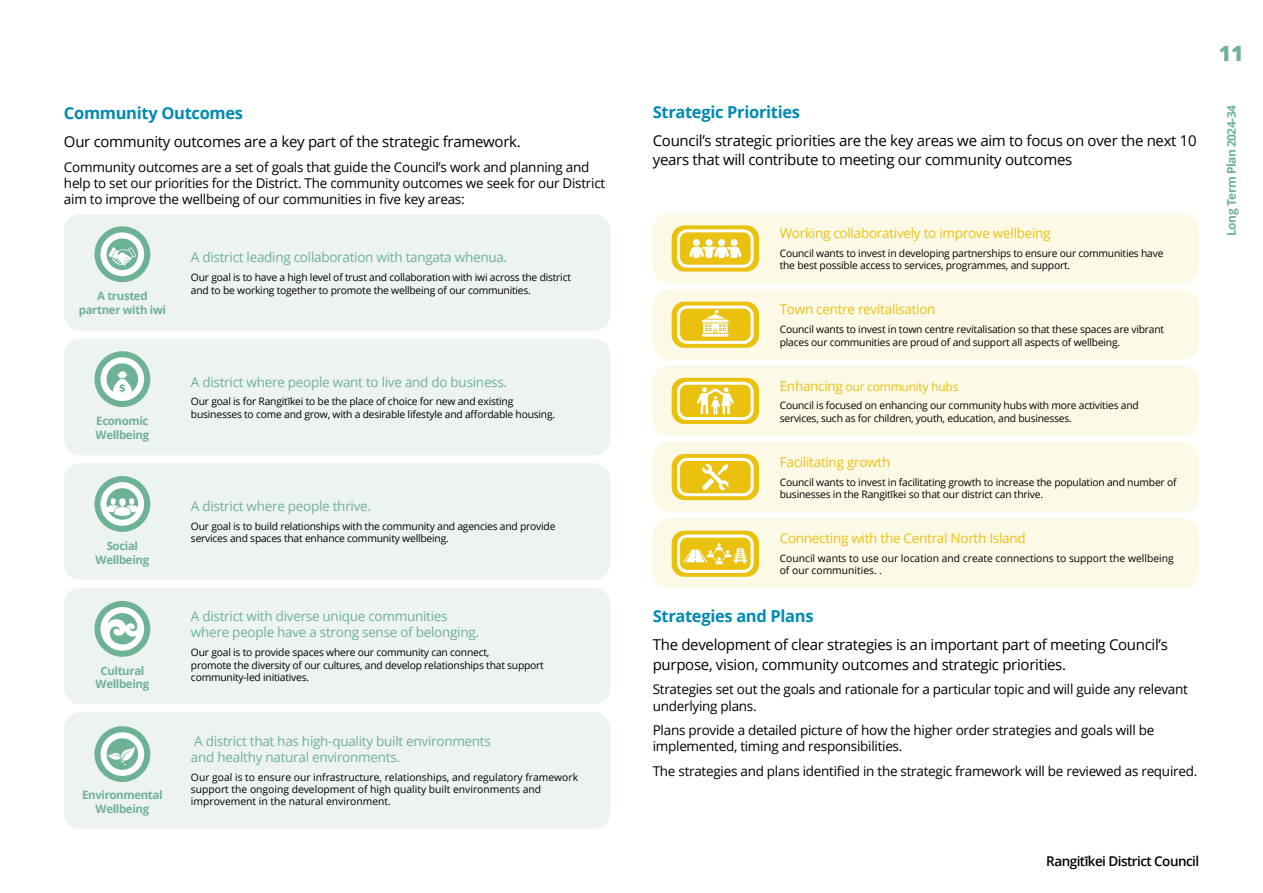
<style>
.page{position:relative;width:1263px;height:893px;background:#fff}
.page>*{position:absolute;margin:0;border:0;box-sizing:border-box;transform-origin:0 0}
.t1{font:800 21px "Open Sans";color:#6eb296}
.t2{font:700 16.5px "Open Sans";letter-spacing:-.02em;color:#008ab2}
.t3{font:15px/19.5px "Open Sans";letter-spacing:-.02em;color:#000}
.t4{font:13.5px/16.2px "Open Sans";letter-spacing:-.02em;color:#000}
.t5{font:13.5px/16px "Open Sans";letter-spacing:-.02em;color:#6eb296}
.t6{font:13.5px "Open Sans";letter-spacing:-.02em;color:#ebc10f}
.t7{font:600 13.5px "Open Sans";letter-spacing:-.04em;color:#000}
.t8{font:12px "Open Sans";letter-spacing:-.02em;color:#ebc10f}
.t9{font:700 12px "Open Sans";letter-spacing:-.04em;color:#6eb296}
.t10{font:700 11.4px/13.8px "Open Sans";letter-spacing:-.03em;color:#6eb296;text-align:center}
.t11{font:10.35px/12.3px "Open Sans";letter-spacing:-.02em;color:#000}
.t12{font:10.35px/12.3px "Open Sans";color:#000}
.s1{font-size:13.5px}
</style>
<div class="page">
<div style="left:64px;top:712px;width:546px;height:117px;background:#edf3ef;border-radius:16px"></div>
<div style="left:64px;top:214px;width:546px;height:117px;background:#edf3ef;border-radius:16px"></div>
<div style="left:64px;top:339px;width:546px;height:116px;background:#edf3ef;border-radius:16px"></div>
<div style="left:64px;top:588px;width:546px;height:116px;background:#edf3ef;border-radius:16px"></div>
<div style="left:64px;top:463px;width:546px;height:117px;background:#edf3ef;border-radius:16px"></div>
<div style="left:94px;top:226px;width:56px;height:56px;background:#6eb296;border-radius:50%"></div>
<svg style="left:100px;top:232px;width:44px;height:44px"></svg>
<div style="left:94px;top:351px;width:56px;height:56px;background:#6eb296;border-radius:50%"></div>
<svg style="left:100px;top:357px;width:44px;height:44px"></svg>
<div style="left:94px;top:476px;width:56px;height:56px;background:#6eb296;border-radius:50%"></div>
<svg style="left:100px;top:482px;width:44px;height:44px"></svg>
<div style="left:94px;top:601px;width:56px;height:56px;background:#6eb296;border-radius:50%"></div>
<svg style="left:100px;top:607px;width:44px;height:44px"></svg>
<div style="left:94px;top:726px;width:56px;height:56px;background:#6eb296;border-radius:50%"></div>
<svg style="left:101px;top:732px;width:43px;height:44px"></svg>
<div style="left:653px;top:214px;width:546px;height:69px;background:#fdf9e7;border-radius:16px"></div>
<div style="left:653px;top:290px;width:546px;height:70px;background:#fdf9e7;border-radius:16px"></div>
<div style="left:653px;top:518px;width:546px;height:70px;background:#fdf9e7;border-radius:16px"></div>
<div style="left:653px;top:442px;width:546px;height:70px;background:#fdf9e7;border-radius:16px"></div>
<div style="left:653px;top:366px;width:546px;height:70px;background:#fdf9e7;border-radius:16px"></div>
<div style="left:672px;top:225px;width:87px;height:47px;background:#ebc10f;border-radius:13px"></div>
<div style="left:677px;top:229px;width:77px;height:39px;border:3px solid #fff;border-radius:9px"></div>
<svg style="left:689px;top:247px;width:53px;height:11px"></svg>
<div style="left:705px;top:239px;width:8px;height:7px;background:#fff;border-radius:50%"></div>
<div style="left:718px;top:239px;width:7px;height:7px;background:#fff;border-radius:50%"></div>
<div style="left:731px;top:239px;width:7px;height:7px;background:#fff;border-radius:50%"></div>
<div style="left:693px;top:239px;width:7px;height:7px;background:#fff;border-radius:50%"></div>
<div style="left:672px;top:378px;width:87px;height:46px;background:#ebc10f;border-radius:13px"></div>
<div style="left:677px;top:382px;width:77px;height:38px;border:3px solid #fff;border-radius:9px"></div>
<div style="left:672px;top:302px;width:87px;height:46px;background:#ebc10f;border-radius:13px"></div>
<div style="left:677px;top:306px;width:77px;height:38px;border:3px solid #fff;border-radius:9px"></div>
<svg style="left:702px;top:310px;width:26px;height:27px"></svg>
<svg style="left:697px;top:387px;width:37px;height:27px"></svg>
<div style="left:672px;top:454px;width:87px;height:46px;background:#ebc10f;border-radius:13px"></div>
<div style="left:677px;top:458px;width:77px;height:38px;border:3px solid #fff;border-radius:9px"></div>
<svg style="left:702px;top:464px;width:27px;height:26px"></svg>
<div style="left:672px;top:531px;width:87px;height:46px;background:#ebc10f;border-radius:13px"></div>
<div style="left:677px;top:535px;width:77px;height:38px;border:3px solid #fff;border-radius:9px"></div>
<svg style="left:683px;top:543px;width:64px;height:21px"></svg>
<h2 class="t2" style="left:64px;top:101px;width:181px">Community Outcomes</h2>
<h3 class="t3" style="left:64px;top:131px;width:458px">Our community outcomes are a key part of the strategic framework.</h3>
<p class="t4" style="left:64px;top:158px;width:543px">Community outcomes are a set of goals that guide the Council’s work and planning and help to set our priorities for the District. The community outcomes we seek for our District aim to improve the wellbeing of our communities in five key areas:</p>
<p class="t10" style="left:79px;top:289px;width:89px">A trusted partner with iwi</p>
<p class="t10" style="left:96px;top:414px;width:55px;text-align:left">Economic<br>Wellbeing</p>
<p class="t10" style="left:96px;top:538px;width:55px">Social<br>Wellbeing</p>
<p class="t10" style="left:96px;top:663px;width:55px">Cultural<br>Wellbeing</p>
<p class="t10" style="left:82px;top:788px;width:82px">Environmental<br>Wellbeing</p>
<h3 class="t5" style="left:191px;top:249px;width:318px">A district leading collaboration with tangata whenua.</h3>
<p class="t11" style="left:191px;top:271px;width:382px">Our goal is to have a high level of trust and collaboration with iwi across the district and to be working together to promote the wellbeing of our communities.</p>
<h3 class="t5" style="left:191px;top:373px;width:318px">A district where people want to live and do business.</h3>
<p class="t11" style="left:191px;top:395px;width:366px">Our goal is for Rangitīkei to be the place of choice for new and existing businesses to come and grow, with a desirable lifestyle and affordable housing.</p>
<h3 class="t5" style="left:191px;top:498px;width:182px">A district where people thrive.</h3>
<p class="t11" style="left:191px;top:520px;width:366px">Our goal is to build relationships with the community and agencies and provide services and spaces that enhance community wellbeing.</p>
<h3 class="t5" style="left:191px;top:608px;width:290px">A district with diverse unique communities where people have a strong sense of belonging.</h3>
<p class="t11" style="left:191px;top:646px;width:354px">Our goal is to provide spaces where our community can connect,<br>promote the diversity of our cultures, and develop relationships that support community-led initiatives.</p>
<h3 class="t5" style="left:191px;top:733px;width:301px">A district that has high-quality built environments and healthy natural environments.</h3>
<p class="t12" style="left:191px;top:771px;width:389px">Our goal is to ensure our infrastructure, relationships, and regulatory framework support the ongoing development of high quality built environments and improvement in the natural environment.</p>
<h2 class="t2" style="left:653px;top:100px;width:149px">Strategic Priorities</h2>
<h3 class="t3" style="left:653px;top:130px;width:545px">Council’s strategic priorities are the key areas we aim to focus on over the next 10 years that will contribute to meeting our community outcomes</h3>
<h3 class="t6" style="left:780px;top:224px;width:272px">Working collaboratively to improve wellbeing</h3>
<p class="t11" style="left:780px;top:247px;width:385px">Council wants to invest in developing partnerships to ensure our communities have the best possible access to services, programmes, and support.</p>
<h3 class="t6" style="left:780px;top:300px;width:157px">Town centre revitalisation</h3>
<p class="t11" style="left:780px;top:323px;width:386px">Council wants to invest in town centre revitalisation so that these spaces are vibrant places our communities are proud of and support all aspects of wellbeing.</p>
<p class="t8" style="left:780px;top:378px;width:180px"><span class="s1">Enhancing</span> our community hubs</p>
<p class="t11" style="left:780px;top:399px;width:361px">Council is focused on enhancing our community hubs with more activities and services, such as for children, youth, education, and businesses.</p>
<h3 class="t6" style="left:780px;top:453px;width:112px">Facilitating growth</h3>
<p class="t11" style="left:780px;top:475px;width:398px">Council wants to invest in facilitating growth to increase the population and number of businesses in the Rangitīkei so that our district can thrive.</p>
<h3 class="t6" style="left:780px;top:529px;width:247px">Connecting with the Central North Island</h3>
<p class="t12" style="left:780px;top:552px;width:395px">Council wants to use our location and create connections to support the wellbeing of our communities. .</p>
<h2 class="t2" style="left:653px;top:604px;width:162px">Strategies and Plans</h2>
<h3 class="t3" style="left:653px;top:635px;width:517px">The development of clear strategies is an important part of meeting Council’s purpose, vision, community outcomes and strategic priorities.</h3>
<h3 class="t4" style="left:653px;top:681px;width:537px">Strategies set out the goals and rationale for a particular topic and will guide any relevant underlying plans.</h3>
<h3 class="t4" style="left:653px;top:722px;width:503px">Plans provide a detailed picture of how the higher order strategies and goals will be implemented, timing and responsibilities.</h3>
<h3 class="t4" style="left:653px;top:763px;width:546px">The strategies and plans identified in the strategic framework will be reviewed as required.</h3>
<h1 class="t1" style="left:1219px;top:37px;width:26px">11</h1>
<p class="t9" style="left:1223px;top:236px;width:132px;rotate:-90deg">Long Term Plan 2024-34</p>
<h3 class="t7" style="left:1046px;top:852px;width:154px">Rangitīkei District Council</h3>
</div>
